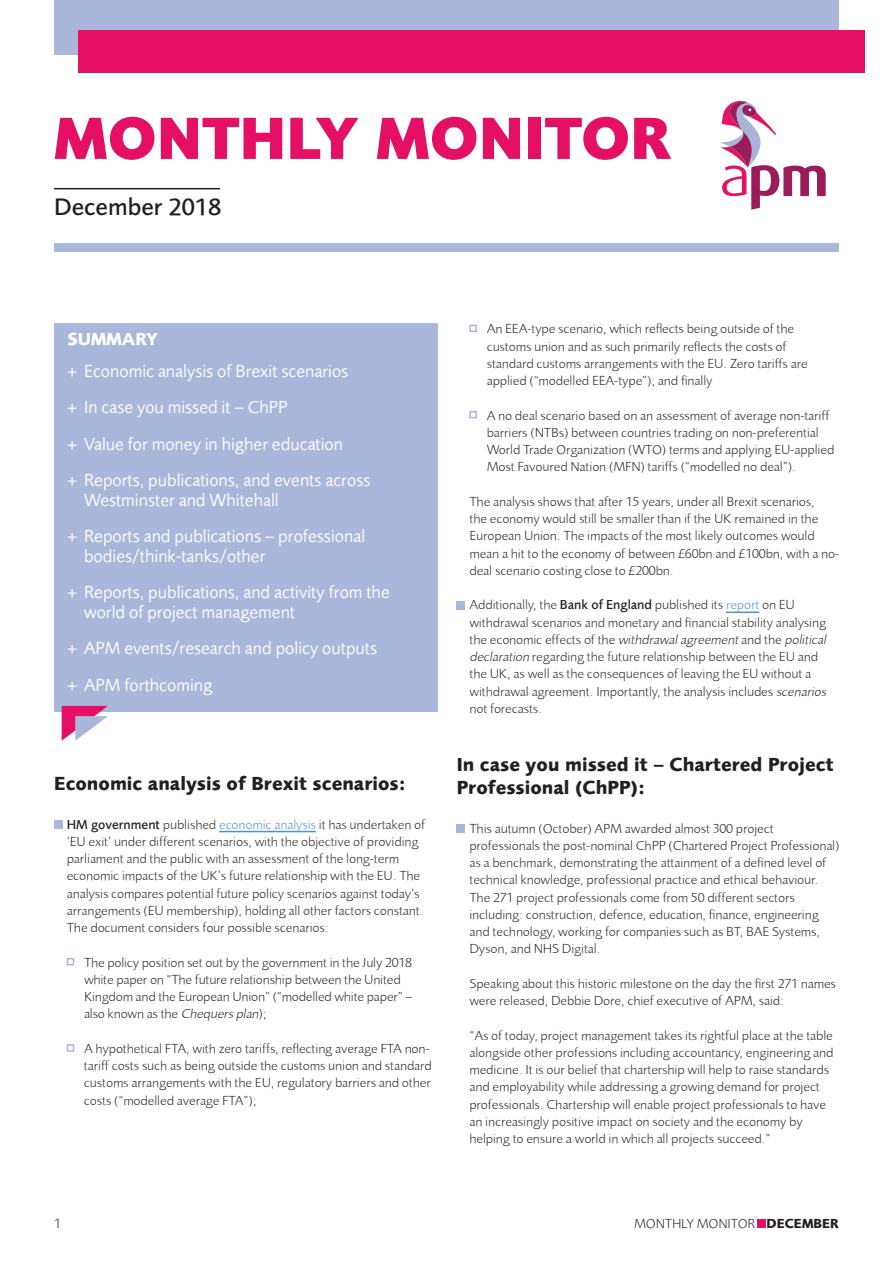
<style>
.page{position:relative;width:893px;height:1263px;background:#fff}
.page>*{position:absolute;margin:0;border:0;box-sizing:border-box;transform-origin:0 0}
.t1{font:800 60.45px "Foundry Sans";color:#e50f63}
.t2{font:500 24.75px "Foundry Sans";color:#231f20}
.t3{font:700 19.5px/23.4px "Foundry Sans";color:#231f20}
.t4{font:18px/36.5px "Foundry Sans";color:#fff}
.t5{font:700 18px "Foundry Sans";color:#fff}
.t6{font:300 13.5px/17.2px "Foundry Sans";color:#231f20}
.s1{font-weight:500}
.s2{color:#5090cc}
.s3{font-style:italic}
.s4{font-weight:700}
</style>
<div class="page">
<div style="left:54px;top:0;width:785px;height:54px;background:#a9b8da"></div>
<svg style="left:719px;top:101px;width:107px;height:109px"></svg>
<div style="left:78px;top:30px;width:787px;height:42px;background:#e50f63"></div>
<hr style="left:54px;top:188px;width:166px;height:1px;background:#231f20">
<div style="left:54px;top:244px;width:785px;height:8px;background:#a9b8da"></div>
<div style="left:54px;top:324px;width:383px;height:388px;background:#a9b8da"></div>
<svg style="left:62px;top:706px;width:46px;height:35px"></svg>
<hr style="left:219px;top:831px;width:97px;height:1px;background:#5090cc">
<div style="left:54px;top:820px;width:9px;height:8px;background:#a9b8da"></div>
<svg style="left:67px;top:958px;width:7px;height:7px"></svg>
<svg style="left:67px;top:1044px;width:7px;height:8px"></svg>
<hr style="left:726px;top:611px;width:33px;height:2px;background:#5090cc">
<svg style="left:469px;top:325px;width:8px;height:7px"></svg>
<svg style="left:469px;top:411px;width:8px;height:7px"></svg>
<div style="left:457px;top:601px;width:8px;height:8px;background:#a9b8da"></div>
<div style="left:457px;top:824px;width:8px;height:9px;background:#a9b8da"></div>
<div style="left:757px;top:1219px;width:9px;height:9px;background:#e50f63"></div>
<h1 class="t1" style="left:54px;top:103px;width:619px">MONTHLY MONITOR</h1>
<h2 class="t2" style="left:54px;top:192px;width:169px">December 2018</h2>
<h3 class="t5" style="left:68px;top:328px;width:92px">SUMMARY</h3>
<h3 class="t4" style="left:68px;top:352px;width:304px">+ Economic analysis of Brexit scenarios<br>+ In case you missed it – ChPP<br>+ Value for money in higher education<br>+ Reports, publications, and events across</h3>
<h3 class="t4" style="left:68px;top:481px;width:299px;text-indent:17px">Westminster and Whitehall<br>+ Reports and publications – professional</h3>
<h3 class="t4" style="left:68px;top:537px;width:324px;text-indent:17px">bodies/think-tanks/other<br>+ Reports, publications, and activity from the</h3>
<h3 class="t4" style="left:68px;top:593px;width:311px;text-indent:17px">world of project management<br>+ APM events/research and policy outputs + APM forthcoming</h3>
<h3 class="t3" style="left:54px;top:772px;width:353px">Economic analysis of Brexit scenarios:</h3>
<p class="t6" style="left:67px;top:815px;width:360px"><span class="s1">HM government</span> published <span class="s2">economic analysis</span> it has undertaken of ‘EU exit’ under different scenarios, with the objective of providing parliament and the public with an assessment of the long-term economic impacts of the UK’s future relationship with the EU. The analysis compares potential future policy scenarios against today’s arrangements (EU membership), holding all other factors constant.<br>The document considers four possible scenarios:</p>
<p class="t6" style="left:84px;top:953px;width:330px">The policy position set out by the government in the July 2018 white paper on “The future relationship between the United Kingdom and the European Union” (“modelled white paper” – also known as the <span class="s3">Chequersplan</span>);</p>
<p class="t6" style="left:84px;top:1040px;width:349px">A hypothetical FTA, with zero tariffs, reflecting average FTA non&shy;tariff costs such as being outside the customs union and standard customs arrangements with the EU, regulatory barriers and other costs (“modelled average FTA”);</p>
<p class="t6" style="left:487px;top:320px;width:322px">An EEA-type scenario, which reflects being outside of the customs union and as such primarily reflects the costs of standard customs arrangements with the EU. Zero tariffs are applied (“modelled EEA-type”); and finally</p>
<p class="t6" style="left:487px;top:406px;width:349px">A no deal scenario based on an assessment of average non-tariff barriers (NTBs) between countries trading on non-preferential World Trade Organization (WTO) terms and applying EU-applied Most Favoured Nation (MFN) tariffs (“modelled no deal”).</p>
<p class="t6" style="left:469px;top:493px;width:371px">The analysis shows that after 15 years, under all Brexit scenarios,<br>the economy would still be smaller than if the UK remained in the European Union. The impacts of the most likely outcomes would mean a hit to the economy of between £60bn and £100bn, with a no&shy;deal scenario costing close to £200bn.</p>
<p class="t6" style="left:469px;top:596px;width:361px">Additionally, the <span class="s1">Bank of England</span> published its <span class="s2">report</span> on EU withdrawal scenarios and monetary and financial stability analysing t h e e c o n o m i c e ffe ct s o f t h e <span class="s3">withdrawalagreement</span>a n d t h e <span class="s3">political declaration</span> regarding the future relationship between the EU and the UK, as well as the consequences of leaving the EU without a withdrawal agreement. Importantly, the analysis includes <span class="s3">scenarios </span>not forecasts.</p>
<h3 class="t3" style="left:457px;top:752px;width:378px">In case you missed it – Chartered Project<br>Professional (ChPP):</h3>
<p class="t6" style="left:469px;top:819px;width:371px">This autumn (October) APM awarded almost 300 project professionals the post-nominal ChPP (Chartered Project Professional) as a benchmark, demonstrating the attainment of a defined level of technical knowledge, professional practice and ethical behaviour.<br>The 271 project professionals come from 50 different sectors including: construction, defence, education, finance, engineering and technology, working for companies such as BT, BAE Systems, Dyson, and NHS Digital.</p>
<p class="t6" style="left:469px;top:975px;width:368px">Speaking about this historic milestone on the day the first 271 names were released, Debbie Dore, chief executive of APM, said:</p>
<p class="t6" style="left:469px;top:1026px;width:365px">“As of today, project management takes its rightful place at the table alongside other professions including accountancy, engineering and medicine. It is our belief that chartership will help to raise standards and employability while addressing a growing demand for project professionals. Chartership will enable project professionals to have an increasingly positive impact on society and the economy by helping to ensure a world in which all projects succeed.”</p>
<p class="t6" style="left:54px;top:1215px;width:8px">1</p>
<p class="t6" style="left:634px;top:1215px;width:206px">MONTHLY MONITOR <span class="s4">DECEMBER</span></p>
</div>
